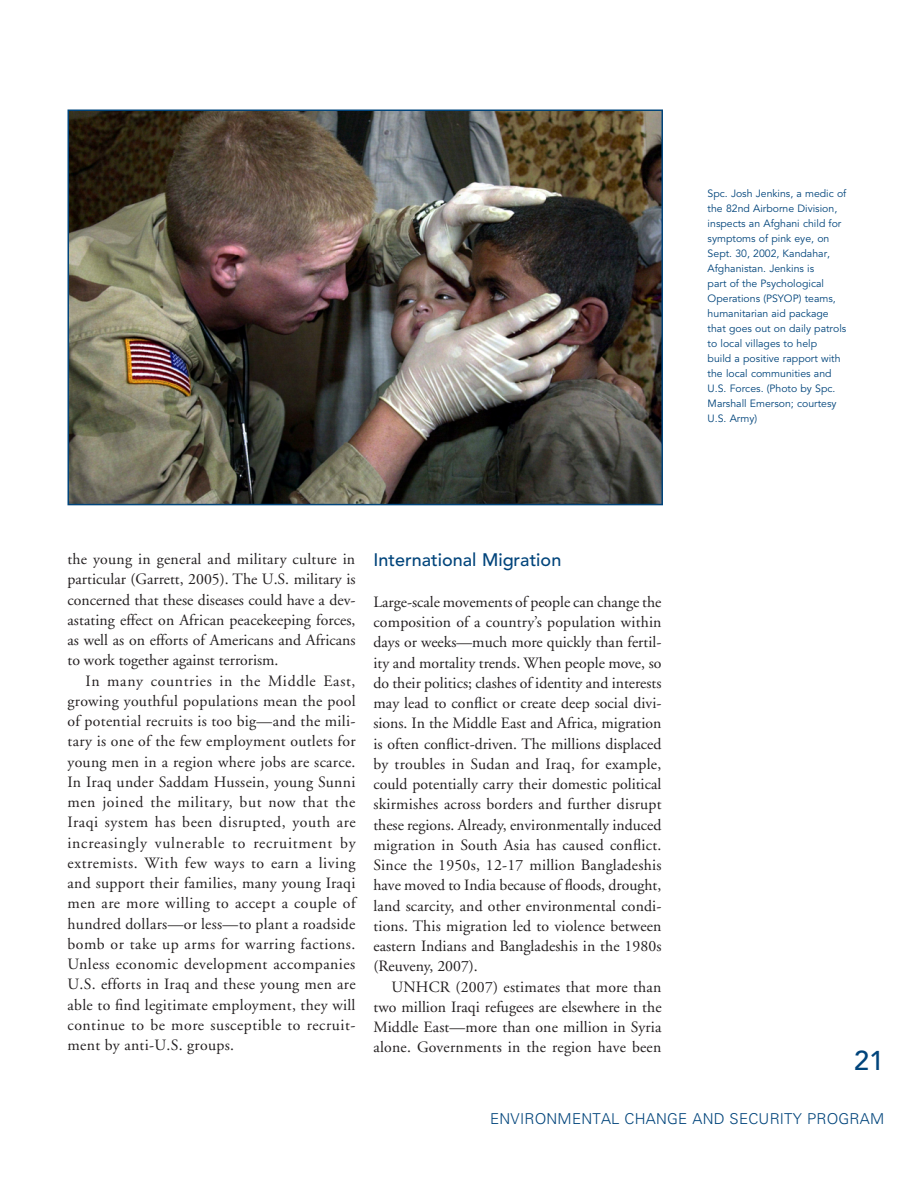
<style>
.page{position:relative;width:918px;height:1188px;background:#fff}
.page>*{position:absolute;margin:0;border:0;box-sizing:border-box;transform-origin:0 0}
.t1{font:500 27px "Avenir";color:#00447b}
.t2{font:500 18px "Avenir";color:#00447b}
.t3{font:15.75px/20.2px "Adobe Garamond";letter-spacing:.005em;color:#231f20;text-align:justify}
.t4{font:300 15px "Univers";letter-spacing:.015em;color:#00447b}
.t5{font:10.5px/15px "Avenir";color:#00447b}
</style>
<div class="page">
<img style="left:71px;top:113px;width:589px;height:389px">
<div style="left:68px;top:110px;width:595px;height:395px;border:2px solid #00447b"></div>
<p class="t5" style="left:708px;top:186px;width:140px">Spc. Josh Jenkins, a medic of the 82nd Airborne Division, inspects an Afghani child for symptoms of pink eye, on<br>Sept. 30, 2002, Kandahar,<br>Afghanistan. Jenkins is<br>part of the Psychological<br>Operations (PSYOP) teams, humanitarian aid package that goes out on daily patrols to local villages to help<br>build a positive rapport with the local communities and<br>U .S. Forces. (Photo by Spc.<br>Marshall Emerson; courtesy<br>U .S. Army)</p>
<p class="t3" style="left:68px;top:549px;width:290px">the young in general and military culture in particular (Garrett, 2005). The U.S. military is concerned that these diseases could have a dev&shy;astating effect on African peacekeeping forces, as well as on efforts of Americans and Africans to work together against terrorism.</p>
<p class="t3" style="left:68px;top:671px;width:290px;text-indent:18px">In many countries in the Middle East, growing youthful populations mean the pool of potential recruits is too big—and the mili&shy;tary is one of the few employment outlets for young men in a region where jobs are scarce.<br>In Iraq under Saddam Hussein, young Sunni men joined the military, but now that the Iraqi system has been disrupted, youth are increasingly vulnerable to recruitment by extremists. With few ways to earn a living and support their families, many young Iraqi men are more willing to accept a couple of hundred dollars—or less—to plant a roadside bomb or take up arms for warring factions.<br>Unless economic development accompanies U.S. efforts in Iraq and these young men are able to find legitimate employment, they will continue to be more susceptible to recruit&shy;ment by anti-U.S. groups.</p>
<p class="t2" style="left:374px;top:550px;width:189px">International Migration</p>
<p class="t3" style="left:373px;top:592px;width:290px">Large-scale movements of people can change the composition of a country’s population within days or weeks—much more quickly than fertil&shy;ity and mortality trends. When people move, so do their politics; clashes of identity and interests may lead to conflict or create deep social divi&shy;sions. In the Middle East and Africa, migration is often conflict-driven. The millions displaced by troubles in Sudan and Iraq, for example, could potentially carry their domestic political skirmishes across borders and further disrupt these regions. Already, environmentally induced migration in South Asia has caused conflict.<br>Since the 1950s, 12-17 million Bangladeshis have moved to India because of floods, drought, land scarcity, and other environmental condi&shy;tions. This migration led to violence between eastern Indians and Bangladeshis in the 1980s (Reuveny, 2007).</p>
<p class="t3" style="left:373px;top:977px;width:290px;text-indent:18px">UNHCR (2007) estimates that more than two million Iraqi refugees are elsewhere in the Middle East—more than one million in Syria alone. Governments in the region have been</p>
<h1 class="t1" style="left:854px;top:1045px;width:32px">21</h1>
<p class="t4" style="left:490px;top:1109px;width:396px">ENVIRONMENTAL CHANGE AND SECURITY PROGRAM</p>
</div>
